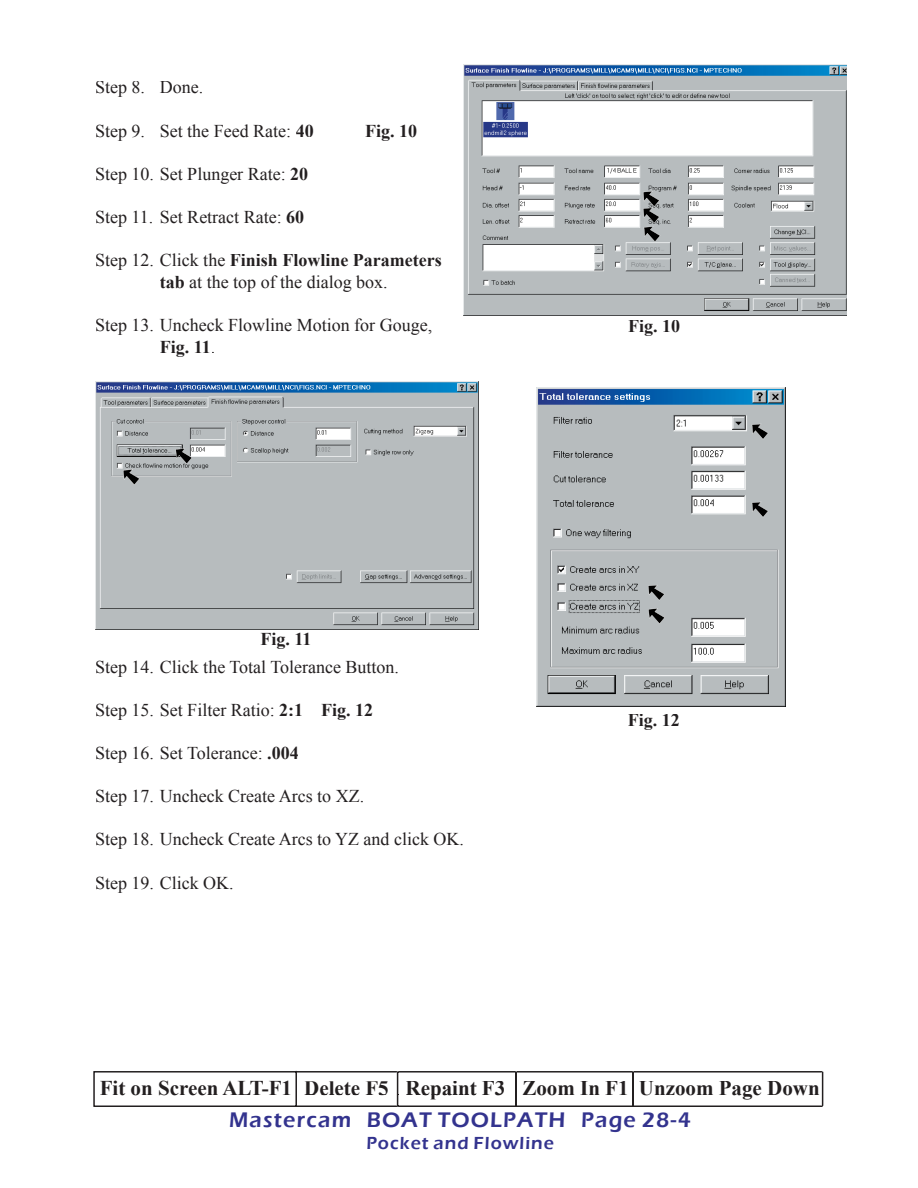
<style>
.page{position:relative;width:918px;height:1188px;background:#fff}
.page>*{position:absolute;margin:0;border:0;box-sizing:border-box;transform-origin:0 0}
.t1{font:600 21.75px "Eras ITC";letter-spacing:.055em;color:#33338e}
.t2{font:700 21px "Times New Roman";color:#231f20}
.t3{font:18px/21.6px "Times New Roman";color:#231f20}
.t4{font:700 18px "Times New Roman";color:#231f20}
.t5{font:600 18px "Eras ITC";letter-spacing:.055em;color:#33338e}
.s1{font-weight:700}
</style>
<div class="page">
<svg style="left:93px;top:1071px;width:730px;height:36px"></svg>
<img style="left:463px;top:65px;width:383px;height:250px">
<svg style="left:643px;top:191px;width:17px;height:51px"></svg>
<img style="left:95px;top:382px;width:383px;height:247px">
<img style="left:537px;top:387px;width:249px;height:320px">
<svg style="left:123px;top:469px;width:17px;height:16px"></svg>
<svg style="left:176px;top:448px;width:16px;height:16px"></svg>
<svg style="left:648px;top:585px;width:17px;height:16px"></svg>
<svg style="left:648px;top:608px;width:17px;height:16px"></svg>
<svg style="left:752px;top:424px;width:16px;height:15px"></svg>
<svg style="left:752px;top:502px;width:16px;height:15px"></svg>
<p class="t3" style="left:95px;top:76px;width:110px">Step 8. Done.</p>
<p class="t3" style="left:95px;top:120px;width:220px">Step 9. Set the Feed Rate: <span class="s1">40</span></p>
<p class="t4" style="left:365px;top:118px;width:54px">Fig. 10</p>
<p class="t3" style="left:95px;top:163px;width:215px">Step 10. Set Plunger Rate: <span class="s1">20</span></p>
<p class="t3" style="left:95px;top:206px;width:211px">Step 11. Set Retract Rate: <span class="s1">60</span></p>
<p class="t3" style="left:160px;top:249px;width:283px;text-indent:-65px">Step 12. Click the <span class="s1">Finish Flowline Parameters tab</span> at the top of the dialog box.</p>
<p class="t3" style="left:160px;top:314px;width:274px;text-indent:-65px">Step 13. Uncheck Flowline Motion for Gouge,<br><span class="s1">Fig. 11</span>.</p>
<p class="t4" style="left:260px;top:627px;width:52px">Fig. 11</p>
<p class="t3" style="left:95px;top:655px;width:306px">Step 14. Click the Total Tolerance Button.</p>
<p class="t3" style="left:95px;top:699px;width:280px">Step 15. Set Filter Ratio: <span class="s1">2:1 Fig. 12</span></p>
<p class="t3" style="left:95px;top:742px;width:205px">Step 16. Set Tolerance: <span class="s1">.004</span></p>
<p class="t3" style="left:95px;top:785px;width:271px">Step 17. Uncheck Create Arcs to XZ.</p>
<p class="t3" style="left:95px;top:828px;width:371px">Step 18. Uncheck Create Arcs to YZ and click OK.</p>
<p class="t3" style="left:95px;top:871px;width:140px">Step 19. Click OK.</p>
<p class="t4" style="left:628px;top:314px;width:54px">Fig. 10</p>
<p class="t4" style="left:628px;top:708px;width:54px">Fig. 12</p>
<p class="t2" style="left:100px;top:1074px;width:721px">Fit on Screen ALT-F1 Delete F5 Repaint F3 Zoom In F1 Unzoom Page Down</p>
<p class="t1" style="left:229px;top:1108px;width:463px">Mastercam BOAT TOOLPATH Page 28-4</p>
<p class="t5" style="left:366px;top:1133px;width:189px">Pocket and Flowline</p>
</div>
